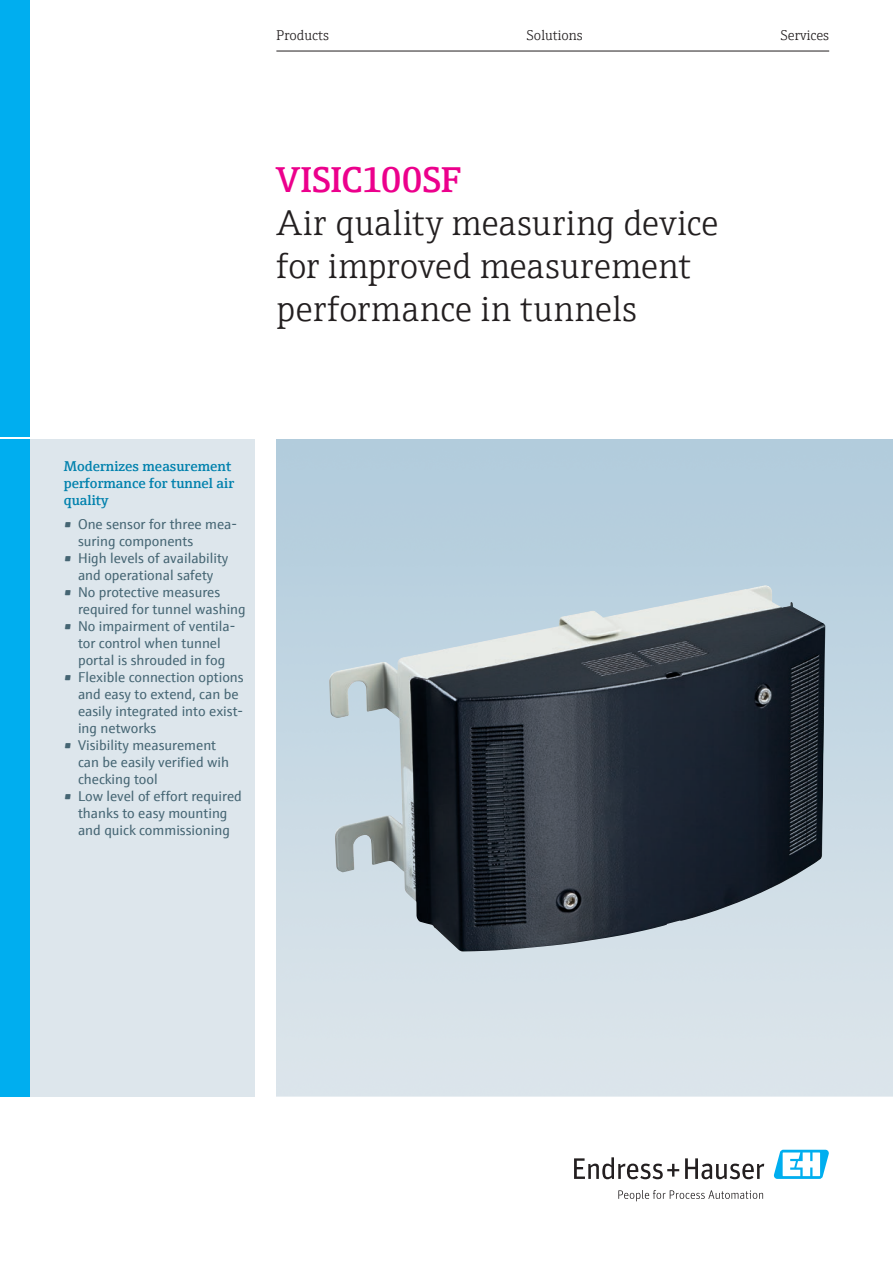
<style>
.page{position:relative;width:893px;height:1263px;background:#fff}
.page>*{position:absolute;margin:0;border:0;box-sizing:border-box;transform-origin:0 0}
.t1{font:300 36px/43.2px "E+H Serif";color:#231f20}
.t2{font:600 36px "E+H Serif";letter-spacing:-.005em;color:#ec008c}
.t3{font:14.25px/17px "E+H Sans";color:#456573}
.t4{font:600 14.25px/17px "E+H Serif";color:#0081ad}
.t5{font:300 14.25px "E+H Serif";color:#231f20}
.s1{font-family:"E+H Serif";font-weight:600}
</style>
<div class="page">
<svg style="left:574px;top:1157px;width:105px;height:22px"></svg>
<svg style="left:685px;top:1158px;width:79px;height:21px"></svg>
<svg style="left:618px;top:1190px;width:145px;height:11px"></svg>
<svg style="left:773px;top:1150px;width:56px;height:29px"></svg>
<hr style="left:276px;top:51px;width:553px;height:1px;background:#231f20">
<div style="left:0;top:0;width:30px;height:437px;background:#00aeef"></div>
<div style="left:30px;top:439px;width:225px;height:657px;background:#dde6ec"></div>
<img style="left:329px;top:585px;width:496px;height:367px">
<div style="left:0;top:439px;width:30px;height:657px;background:#00aeef"></div>
<p class="t5" style="left:276px;top:24px;width:54px">Products</p>
<p class="t5" style="left:527px;top:24px;width:57px">Solutions</p>
<p class="t5" style="left:781px;top:24px;width:50px">Services</p>
<h1 class="t2" style="left:276px;top:152px;width:186px">VISIC100SF</h1>
<h1 class="t1" style="left:276px;top:199px;width:444px">Air quality measuring device for improved measurement performance in tunnels</h1>
<p class="t4" style="left:64px;top:457px;width:172px">Modernizes measurement performance for tunnel air quality</p>
<p class="t3" style="left:78px;top:514px;width:160px;text-indent:-14px"><span class="s1">•</span> One sensor for three mea&shy;suring components</p>
<p class="t3" style="left:64px;top:548px;width:166px;text-align:center"><span class="s1">•</span> High levels of availability and operational safety</p>
<p class="t3" style="left:78px;top:582px;width:169px;text-indent:-14px"><span class="s1">•</span> No protective measures required for tunnel washing</p>
<p class="t3" style="left:64px;top:616px;width:173px;text-align:center"><span class="s1">•</span> No impairment of ventila&shy;tor control when tunnel portal is shrouded in fog</p>
<p class="t3" style="left:78px;top:667px;width:167px;text-indent:-14px"><span class="s1">•</span> Flexible connection options and easy to extend, can be easily integrated into exist&shy;ing networks</p>
<p class="t3" style="left:78px;top:735px;width:153px;text-indent:-14px"><span class="s1">•</span> Visibility measurement can be easily verified wih checking tool</p>
<p class="t3" style="left:64px;top:786px;width:180px;text-align:center"><span class="s1">•</span> Low level of effort required thanks to easy mounting<br>and quick commissioning</p>
</div>
